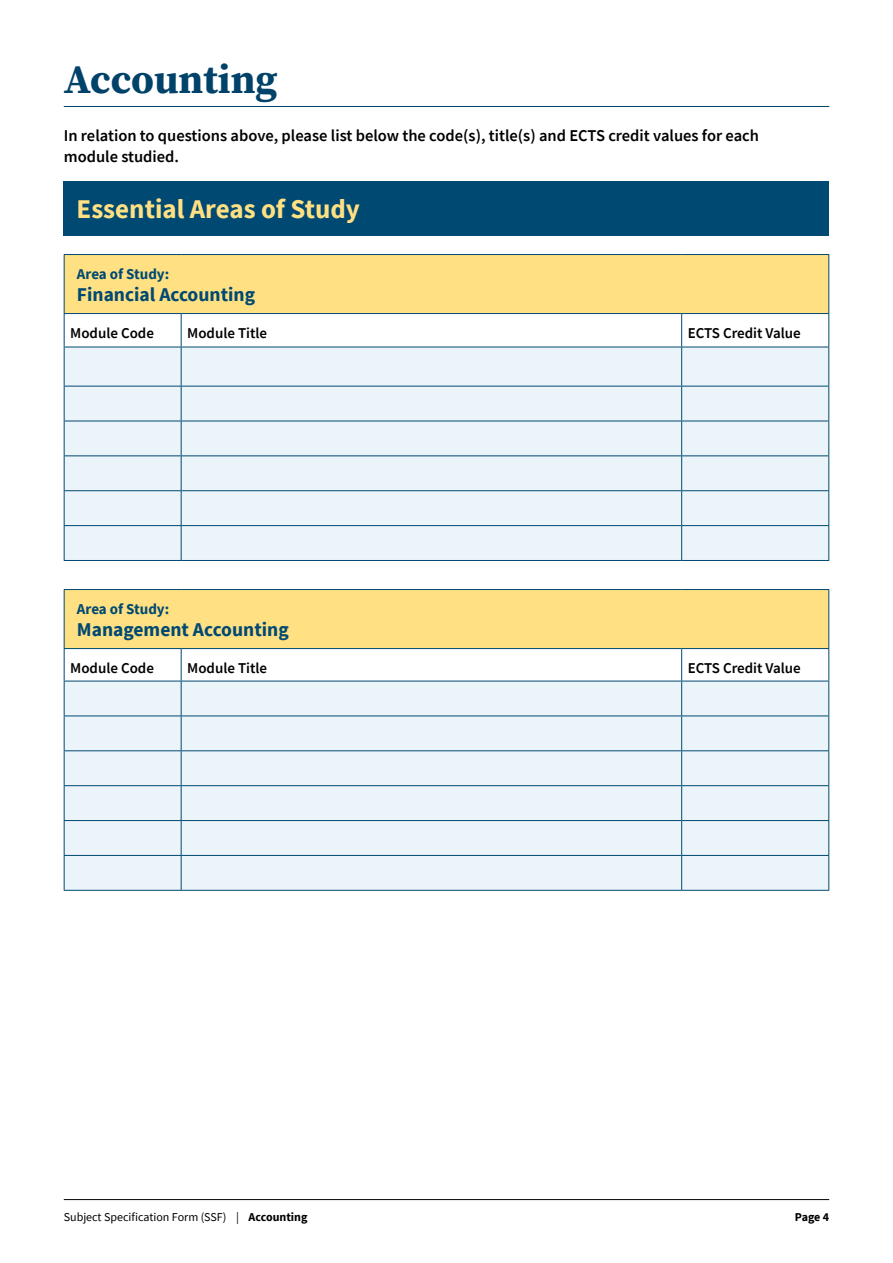
<style>
.page{position:relative;width:893px;height:1263px;background:#fff}
.page>*{position:absolute;margin:0;border:0;box-sizing:border-box;transform-origin:0 0}
.t1{font:700 40.5px "Source Serif Pro";letter-spacing:-.005em;color:#004269}
.t2{font:700 27px "Source Sans Pro";color:#ffe082}
.t3{font:700 19.5px "Source Sans Pro";color:#004972}
.t4{font:600 16.5px/21px "Source Sans Pro";color:#000}
.t5{font:600 15px "Source Sans Pro";color:#000}
.t6{font:700 15px "Source Sans Pro";letter-spacing:-.005em;color:#004972}
.t7{font:12px "Source Sans Pro";color:#000}
.t8{font:700 12px "Source Sans Pro";color:#000}
.s1{font-weight:700}
</style>
<div class="page">
<hr style="left:64px;top:106px;width:765px;height:1px;background:#004269">
<div style="left:64px;top:181px;width:765px;height:54px;background:#004972"></div>
<div style="left:64px;top:254px;width:765px;height:60px;background:#ffe082"></div>
<div style="left:65px;top:348px;width:763px;height:212px;background:#ebf4f8"></div>
<hr style="left:64px;top:254px;width:117px;height:1px;background:#004972">
<hr style="left:64px;top:255px;width:1px;height:58px;background:#004972">
<hr style="left:181px;top:254px;width:501px;height:1px;background:#004972">
<hr style="left:682px;top:254px;width:147px;height:1px;background:#004972">
<hr style="left:828px;top:255px;width:1px;height:58px;background:#004972">
<hr style="left:64px;top:313px;width:117px;height:1px;background:#004972">
<hr style="left:64px;top:314px;width:1px;height:33px;background:#004972">
<hr style="left:181px;top:313px;width:501px;height:1px;background:#004972">
<hr style="left:181px;top:314px;width:1px;height:33px;background:#004972">
<hr style="left:682px;top:313px;width:147px;height:1px;background:#004972">
<hr style="left:681px;top:314px;width:1px;height:33px;background:#004972">
<hr style="left:828px;top:314px;width:1px;height:33px;background:#004972">
<hr style="left:64px;top:347px;width:117px;height:1px;background:#004972">
<hr style="left:64px;top:347px;width:1px;height:39px;background:#004972">
<hr style="left:181px;top:347px;width:501px;height:1px;background:#004972">
<hr style="left:181px;top:347px;width:1px;height:39px;background:#004972">
<hr style="left:682px;top:347px;width:147px;height:1px;background:#004972">
<hr style="left:681px;top:347px;width:1px;height:39px;background:#004972">
<hr style="left:828px;top:347px;width:1px;height:39px;background:#004972">
<hr style="left:64px;top:386px;width:117px;height:1px;background:#004972">
<hr style="left:64px;top:386px;width:1px;height:35px;background:#004972">
<hr style="left:181px;top:386px;width:501px;height:1px;background:#004972">
<hr style="left:181px;top:386px;width:1px;height:35px;background:#004972">
<hr style="left:682px;top:386px;width:147px;height:1px;background:#004972">
<hr style="left:681px;top:386px;width:1px;height:35px;background:#004972">
<hr style="left:828px;top:386px;width:1px;height:35px;background:#004972">
<hr style="left:64px;top:421px;width:117px;height:1px;background:#004972">
<hr style="left:64px;top:421px;width:1px;height:34px;background:#004972">
<hr style="left:181px;top:421px;width:501px;height:1px;background:#004972">
<hr style="left:181px;top:421px;width:1px;height:34px;background:#004972">
<hr style="left:682px;top:421px;width:147px;height:1px;background:#004972">
<hr style="left:681px;top:421px;width:1px;height:34px;background:#004972">
<hr style="left:828px;top:421px;width:1px;height:34px;background:#004972">
<hr style="left:64px;top:455px;width:117px;height:1px;background:#004972">
<hr style="left:64px;top:456px;width:1px;height:34px;background:#004972">
<hr style="left:181px;top:455px;width:501px;height:1px;background:#004972">
<hr style="left:181px;top:456px;width:1px;height:34px;background:#004972">
<hr style="left:682px;top:455px;width:147px;height:1px;background:#004972">
<hr style="left:681px;top:456px;width:1px;height:34px;background:#004972">
<hr style="left:828px;top:456px;width:1px;height:34px;background:#004972">
<hr style="left:64px;top:490px;width:117px;height:1px;background:#004972">
<hr style="left:64px;top:491px;width:1px;height:34px;background:#004972">
<hr style="left:181px;top:490px;width:501px;height:1px;background:#004972">
<hr style="left:181px;top:491px;width:1px;height:34px;background:#004972">
<hr style="left:682px;top:490px;width:147px;height:1px;background:#004972">
<hr style="left:681px;top:491px;width:1px;height:34px;background:#004972">
<hr style="left:828px;top:491px;width:1px;height:34px;background:#004972">
<hr style="left:64px;top:525px;width:117px;height:1px;background:#004972">
<hr style="left:64px;top:526px;width:1px;height:34px;background:#004972">
<hr style="left:181px;top:525px;width:501px;height:1px;background:#004972">
<hr style="left:181px;top:526px;width:1px;height:34px;background:#004972">
<hr style="left:682px;top:525px;width:147px;height:1px;background:#004972">
<hr style="left:681px;top:526px;width:1px;height:34px;background:#004972">
<hr style="left:828px;top:526px;width:1px;height:34px;background:#004972">
<hr style="left:64px;top:560px;width:117px;height:1px;background:#004972">
<hr style="left:181px;top:560px;width:501px;height:1px;background:#004972">
<hr style="left:682px;top:560px;width:147px;height:1px;background:#004972">
<div style="left:64px;top:589px;width:765px;height:59px;background:#ffe082"></div>
<div style="left:65px;top:682px;width:763px;height:208px;background:#ebf4f8"></div>
<hr style="left:64px;top:589px;width:117px;height:1px;background:#004972">
<hr style="left:64px;top:590px;width:1px;height:58px;background:#004972">
<hr style="left:181px;top:589px;width:501px;height:1px;background:#004972">
<hr style="left:682px;top:589px;width:147px;height:1px;background:#004972">
<hr style="left:828px;top:590px;width:1px;height:58px;background:#004972">
<hr style="left:64px;top:648px;width:117px;height:1px;background:#004972">
<hr style="left:64px;top:649px;width:1px;height:32px;background:#004972">
<hr style="left:181px;top:648px;width:501px;height:1px;background:#004972">
<hr style="left:181px;top:649px;width:1px;height:32px;background:#004972">
<hr style="left:682px;top:648px;width:147px;height:1px;background:#004972">
<hr style="left:681px;top:649px;width:1px;height:32px;background:#004972">
<hr style="left:828px;top:649px;width:1px;height:32px;background:#004972">
<hr style="left:64px;top:681px;width:117px;height:1px;background:#004972">
<hr style="left:64px;top:681px;width:1px;height:34px;background:#004972">
<hr style="left:181px;top:681px;width:501px;height:1px;background:#004972">
<hr style="left:181px;top:681px;width:1px;height:34px;background:#004972">
<hr style="left:682px;top:681px;width:147px;height:1px;background:#004972">
<hr style="left:681px;top:681px;width:1px;height:34px;background:#004972">
<hr style="left:828px;top:681px;width:1px;height:34px;background:#004972">
<hr style="left:64px;top:715px;width:117px;height:1px;background:#004972">
<hr style="left:64px;top:716px;width:1px;height:34px;background:#004972">
<hr style="left:181px;top:715px;width:501px;height:1px;background:#004972">
<hr style="left:181px;top:716px;width:1px;height:34px;background:#004972">
<hr style="left:682px;top:715px;width:147px;height:1px;background:#004972">
<hr style="left:681px;top:716px;width:1px;height:34px;background:#004972">
<hr style="left:828px;top:716px;width:1px;height:34px;background:#004972">
<hr style="left:64px;top:750px;width:117px;height:1px;background:#004972">
<hr style="left:64px;top:751px;width:1px;height:34px;background:#004972">
<hr style="left:181px;top:750px;width:501px;height:1px;background:#004972">
<hr style="left:181px;top:751px;width:1px;height:34px;background:#004972">
<hr style="left:682px;top:750px;width:147px;height:1px;background:#004972">
<hr style="left:681px;top:751px;width:1px;height:34px;background:#004972">
<hr style="left:828px;top:751px;width:1px;height:34px;background:#004972">
<hr style="left:64px;top:785px;width:117px;height:1px;background:#004972">
<hr style="left:64px;top:786px;width:1px;height:34px;background:#004972">
<hr style="left:181px;top:785px;width:501px;height:1px;background:#004972">
<hr style="left:181px;top:786px;width:1px;height:34px;background:#004972">
<hr style="left:682px;top:785px;width:147px;height:1px;background:#004972">
<hr style="left:681px;top:786px;width:1px;height:34px;background:#004972">
<hr style="left:828px;top:786px;width:1px;height:34px;background:#004972">
<hr style="left:64px;top:820px;width:117px;height:1px;background:#004972">
<hr style="left:64px;top:821px;width:1px;height:34px;background:#004972">
<hr style="left:181px;top:820px;width:501px;height:1px;background:#004972">
<hr style="left:181px;top:821px;width:1px;height:34px;background:#004972">
<hr style="left:682px;top:820px;width:147px;height:1px;background:#004972">
<hr style="left:681px;top:821px;width:1px;height:34px;background:#004972">
<hr style="left:828px;top:821px;width:1px;height:34px;background:#004972">
<hr style="left:64px;top:855px;width:117px;height:1px;background:#004972">
<hr style="left:64px;top:856px;width:1px;height:34px;background:#004972">
<hr style="left:181px;top:855px;width:501px;height:1px;background:#004972">
<hr style="left:181px;top:856px;width:1px;height:34px;background:#004972">
<hr style="left:682px;top:855px;width:147px;height:1px;background:#004972">
<hr style="left:681px;top:856px;width:1px;height:34px;background:#004972">
<hr style="left:828px;top:856px;width:1px;height:34px;background:#004972">
<hr style="left:64px;top:890px;width:117px;height:1px;background:#004972">
<hr style="left:181px;top:890px;width:501px;height:1px;background:#004972">
<hr style="left:682px;top:890px;width:147px;height:1px;background:#004972">
<hr style="left:64px;top:1199px;width:765px;height:1px;background:#000">
<h1 class="t1" style="left:64px;top:52px;width:215px">Accounting</h1>
<p class="t4" style="left:64px;top:125px;width:697px">In relation to questions above, please list below the code(s), title(s) and ECTS credit values for each module studied.</p>
<h2 class="t2" style="left:77px;top:191px;width:285px">Essential Areas of Study</h2>
<p class="t6" style="left:77px;top:263px;width:94px">Area of Study:</p>
<p class="t3" style="left:77px;top:281px;width:180px">Financial Accounting</p>
<p class="t5" style="left:70px;top:323px;width:85px">Module Code</p>
<p class="t5" style="left:187px;top:323px;width:82px">Module Title</p>
<p class="t5" style="left:688px;top:323px;width:115px">ECTS Credit Value</p>
<p class="t6" style="left:77px;top:598px;width:94px">Area of Study:</p>
<p class="t3" style="left:77px;top:616px;width:213px">Management Accounting</p>
<p class="t5" style="left:70px;top:658px;width:85px">Module Code</p>
<p class="t5" style="left:187px;top:658px;width:82px">Module Title</p>
<p class="t5" style="left:688px;top:658px;width:115px">ECTS Credit Value</p>
<p class="t7" style="left:64px;top:1210px;width:245px">Subject Specification Form (SSF) | <span class="s1">Accounting</span></p>
<p class="t8" style="left:795px;top:1209px;width:36px">Page 4</p>
</div>
